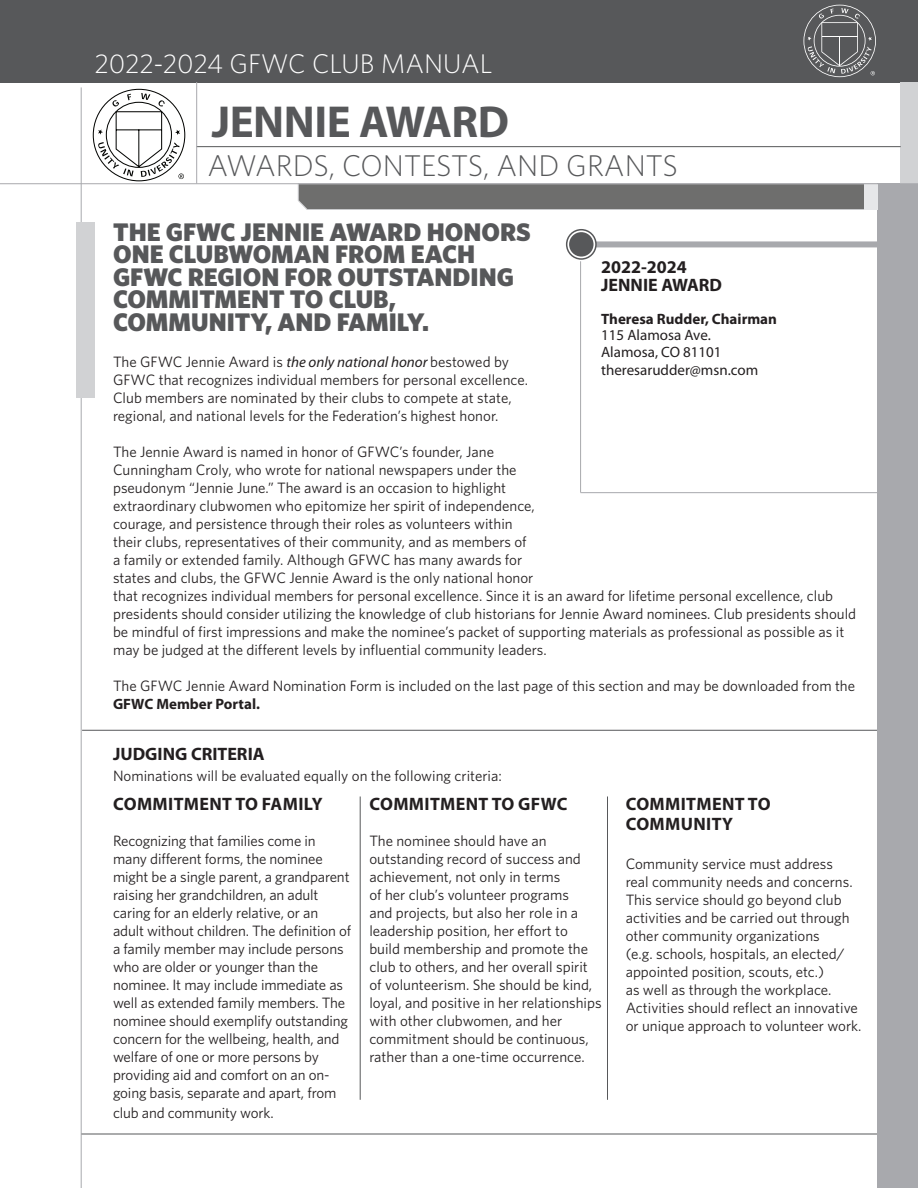
<style>
.page{position:relative;width:918px;height:1188px;background:#fff}
.page>*{position:absolute;margin:0;border:0;box-sizing:border-box;transform-origin:0 0}
.t1{font:700 45px "Myriad Pro";letter-spacing:-.01em;color:#57585a}
.t2{font:300 30px "Whitney HTF";color:#57585a}
.t3{font:300 27px "Whitney HTF";color:#fff}
.t4{font:900 25.5px/22.5px "Whitney HTF";color:#57585a}
.t5{font:700 18px/18px "Myriad Pro";letter-spacing:.005em;color:#231f20}
.t6{font:15px/18px "Whitney HTF";color:#231f20}
.t7{font:700 15px/16.5px "Myriad Pro";color:#231f20}
.t8{font:15px "Myriad Pro";color:#231f20}
.s1{font-family:"Myriad Pro";font-style:italic}
.s2{font-family:"Myriad Pro";font-weight:700}
.s3{font-weight:400}
</style>
<div class="page">
<hr style="left:82px;top:730px;width:797px;height:1px;background:#57585a">
<hr style="left:81px;top:1134px;width:797px;height:1px;background:#57585a">
<div style="left:589px;top:241px;width:289px;height:6px;background:#a8a9ad"></div>
<div style="left:878px;top:184px;width:40px;height:1004px;background:#a8a9ad"></div>
<hr style="left:81px;top:87px;width:1px;height:1101px;background:#a8a9ad">
<svg style="left:298px;top:184px;width:580px;height:26px;background:#737372"></svg>
<div style="left:864px;top:184px;width:14px;height:25px;background:#e6e7e9"></div>
<div style="left:0;top:0;width:918px;height:82px;background:#57585a"></div>
<div style="left:901px;top:82px;width:17px;height:102px;background:#d1d2d4"></div>
<hr style="left:0;top:183px;width:918px;height:1px;background:#a8a9ad">
<hr style="left:196px;top:146px;width:705px;height:1px;background:#57585a">
<svg style="left:803px;top:5px;width:73px;height:72px"></svg>
<svg style="left:567px;top:230px;width:29px;height:29px"></svg>
<div style="left:566px;top:229px;width:31px;height:31px;border:2px solid #57585a;border-radius:50%"></div>
<div style="left:569px;top:232px;width:25px;height:25px;background:#57585a;border-radius:50%"></div>
<hr style="left:360px;top:797px;width:1px;height:303px;background:#57585a">
<hr style="left:607px;top:797px;width:1px;height:303px;background:#57585a">
<hr style="left:196px;top:82px;width:1px;height:102px;background:#a8a9ad">
<svg style="left:93px;top:89px;width:92px;height:92px"></svg>
<svg style="left:98px;top:93px;width:86px;height:86px"></svg>
<hr style="left:580px;top:261px;width:1px;height:231px;background:#a8a9ad">
<hr style="left:580px;top:492px;width:298px;height:1px;background:#a8a9ad">
<div style="left:76px;top:222px;width:18px;height:176px;background:#d1d2d4"></div>
<p class="t3" style="left:94px;top:48px;width:399px">2022-2024 GFWC CLUB MANUAL</p>
<p class="t1" style="left:212px;top:93px;width:299px">JENNIE AWARD</p>
<p class="t2" style="left:207px;top:148px;width:472px">AWARDS, CONTESTS, AND GRANTS</p>
<p class="t4" style="left:113px;top:220px;width:419px">THE GFWC JENNIE AWARD HONORS<br>ONE CLUBWOMAN FROM EACH<br>GFWC REGION FOR OUTSTANDING<br>COMMITMENT TO CLUB,<br>COMMUNITY, AND FAMILY.</p>
<p class="t6" style="left:113px;top:352px;width:416px">The GFWC Jennie Award is <span class="s1">the only national honor</span> bestowed by GFWC that recognizes individual members for personal excellence.<br>Club members are nominated by their clubs to compete at state, regional, and national levels for the Federation’s highest honor.</p>
<p class="t6" style="left:113px;top:442px;width:745px">The Jennie Award is named in honor of GFWC’s founder, Jane<br>Cunningham Croly, who wrote for national newspapers under the<br>pseudonym “Jennie June.” The award is an occasion to highlight<br>extraordinary clubwomen who epitomize her spirit of independence,<br>courage, and persistence through their roles as volunteers within<br>their clubs, representatives of their community, and as members of<br>a family or extended family. Although GFWC has many awards for<br>states and clubs, the GFWC Jennie Award is the only national honor<br>that recognizes individual members for personal excellence. Since it is an award for lifetime personal excellence, club presidents should consider utilizing the knowledge of club historians for Jennie Award nominees. Club presidents should be mindful of first impressions and make the nominee’s packet of supporting materials as professional as possible as it may be judged at the different levels by influential community leaders.</p>
<p class="t6" style="left:113px;top:676px;width:744px">The GFWC Jennie Award Nomination Form is included on the last page of this section and may be downloaded from the<br><span class="s2">GFWC Member Portal.</span></p>
<p class="t5" style="left:113px;top:744px;width:153px">JUDGING CRITERIA</p>
<p class="t6" style="left:113px;top:766px;width:390px">Nominations will be evaluated equally on the following criteria:</p>
<p class="t5" style="left:601px;top:257px;width:122px">2022-2024<br>JENNIE AWARD</p>
<p class="t7" style="left:601px;top:310px;width:177px">Theresa Rudder, Chairman<br><span class="s3">115 Alamosa Ave.</span></p>
<p class="t8" style="left:601px;top:342px;width:122px">Alamosa, CO 81101</p>
<p class="t8" style="left:601px;top:360px;width:159px">theresarudder@msn.com</p>
<p class="t5" style="left:113px;top:794px;width:211px">COMMITMENT TO FAMILY</p>
<p class="t6" style="left:113px;top:831px;width:240px">Recognizing that families come in many different forms, the nominee might be a single parent, a grandparent raising her grandchildren, an adult caring for an elderly relative, or an adult without children. The definition of a family member may include persons who are older or younger than the nominee. It may include immediate as well as extended family members. The nominee should exemplify outstanding concern for the wellbeing, health, and welfare of one or more persons by providing aid and comfort on an on&shy;going basis, separate and apart, from</p>
<p class="t6" style="left:113px;top:1104px;width:162px">club and community work.</p>
<p class="t5" style="left:370px;top:794px;width:200px">COMMITMENT TO GFWC</p>
<p class="t6" style="left:369px;top:831px;width:234px">The nominee should have an outstanding record of success and achievement, not only in terms<br>of her club’s volunteer programs<br>and projects, but also her role in a leadership position, her effort to build membership and promote the club to others, and her overall spirit of volunteerism. She should be kind, loyal, and positive in her relationships with other clubwomen, and her commitment should be continuous, rather than a one-time occurrence.</p>
<p class="t5" style="left:626px;top:793px;width:146px;line-height:20.2px">COMMITMENT TO<br>COMMUNITY</p>
<p class="t6" style="left:626px;top:854px;width:237px">Community service must address<br>real community needs and concerns.<br>This service should go beyond club activities and be carried out through other community organizations<br>(e.g. schools, hospitals, an elected/ appointed position, scouts, etc.)<br>as well as through the workplace.<br>Activities should reflect an innovative or unique approach to volunteer work.</p>
</div>
